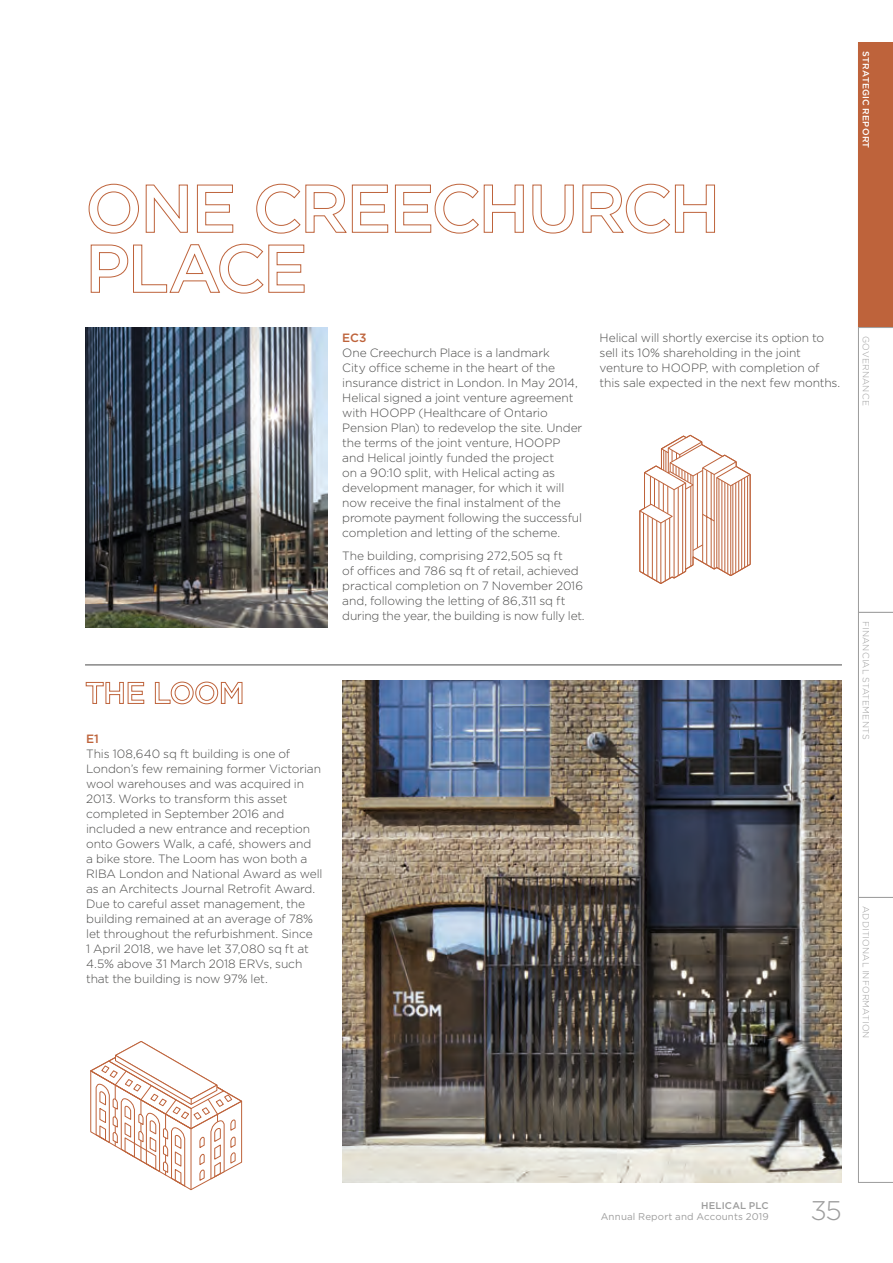
<style>
.page{position:relative;width:893px;height:1263px;background:#fff}
.page>*{position:absolute;margin:0;border:0;box-sizing:border-box;transform-origin:0 0}
.t1{font:300 27px "Gotham";color:#9d9d9d}
.t2{font:300 12px/15px "Gotham";letter-spacing:-.01em;color:#4b4b4a}
.t3{font:500 12px "Gotham";color:#be633b}
.t4{font:9.75px "Gotham";letter-spacing:.015em;color:#9d9d9d}
.t5{font:500 9.75px "Gotham";letter-spacing:.02em;color:#9d9d9d}
.t6{font:300 9px "Gotham";letter-spacing:.02em;color:#9d9d9d}
.t7{font:500 9px "Gotham";letter-spacing:.02em;color:#fff}
</style>
<div class="page">
<img style="left:85px;top:327px;width:242px;height:301px">
<img style="left:342px;top:680px;width:500px;height:502px">
<svg style="left:90px;top:1041px;width:153px;height:149px"></svg>
<svg style="left:639px;top:434px;width:112px;height:150px"></svg>
<hr style="left:85px;top:665px;width:757px;height:1px;background:#4b4b4a">
<svg style="left:88px;top:183px;width:51px;height:51px"></svg>
<svg style="left:145px;top:184px;width:43px;height:49px"></svg>
<svg style="left:197px;top:184px;width:37px;height:49px"></svg>
<svg style="left:256px;top:183px;width:132px;height:51px"></svg>
<svg style="left:395px;top:183px;width:129px;height:51px"></svg>
<svg style="left:532px;top:184px;width:42px;height:50px"></svg>
<svg style="left:582px;top:183px;width:133px;height:51px"></svg>
<svg style="left:90px;top:243px;width:215px;height:51px"></svg>
<svg style="left:86px;top:682px;width:58px;height:22px"></svg>
<svg style="left:155px;top:681px;width:88px;height:23px"></svg>
<svg style="left:858px;top:43px;width:35px;height:1139px"></svg>
<p class="t7" style="left:872px;top:51px;width:98px;rotate:90deg">STRATEGIC REPORT</p>
<p class="t3" style="left:342px;top:330px;width:26px">EC3</p>
<p class="t2" style="left:342px;top:345px;width:242px">One Creechurch Place is a landmark<br>City office scheme in the heart of the insurance district in London. In May 2014, Helical signed a joint venture agreement with HOOPP (Healthcare of Ontario Pension Plan) to redevelop the site. Under the terms of the joint venture, HOOPP and Helical jointly funded the project<br>on a 90:10 split, with Helical acting as development manager, for which it will now receive the final instalment of the promote payment following the successful completion and letting of the scheme.</p>
<p class="t2" style="left:342px;top:548px;width:244px">The building, comprising 272,505 sq ft<br>of offices and 786 sq ft of retail, achieved practical completion on 7 November 2016 and, following the letting of 86,311 sq ft during the year, the building is now fully let.</p>
<p class="t2" style="left:600px;top:330px;width:242px">Helical will shortly exercise its option to sell its 10% shareholding in the joint venture to HOOPP, with completion of this sale expected in the next few months.</p>
<p class="t3" style="left:86px;top:731px;width:14px">E1</p>
<p class="t2" style="left:86px;top:746px;width:238px">This 108,640 sq ft building is one of London’s few remaining former Victorian wool warehouses and was acquired in 2013. Works to transform this asset completed in September 2016 and included a new entrance and reception onto Gowers Walk, a café, showers and<br>a bike store. The Loom has won both a RIBA London and National Award as well as an Architects Journal Retrofit Award.<br>Due to careful asset management, the building remained at an average of 78% let throughout the refurbishment. Since<br>1 April 2018, we have let 37,080 sq ft at 4.5% above 31 March 2018 ERVs, such that the building is now 97% let.</p>
<p class="t6" style="left:872px;top:336px;width:71px;rotate:90deg">GOVERNANCE</p>
<p class="t6" style="left:872px;top:621px;width:120px;rotate:90deg">FINANCIAL STATEMENTS</p>
<p class="t6" style="left:872px;top:906px;width:134px;rotate:90deg">ADDITIONAL INFORMATION</p>
<p class="t5" style="left:701px;top:1199px;width:69px">HELICAL PLC</p>
<p class="t4" style="left:601px;top:1210px;width:170px">Annual Report and Accounts 2019</p>
<h1 class="t1" style="left:810px;top:1193px;width:33px">35</h1>
</div>
